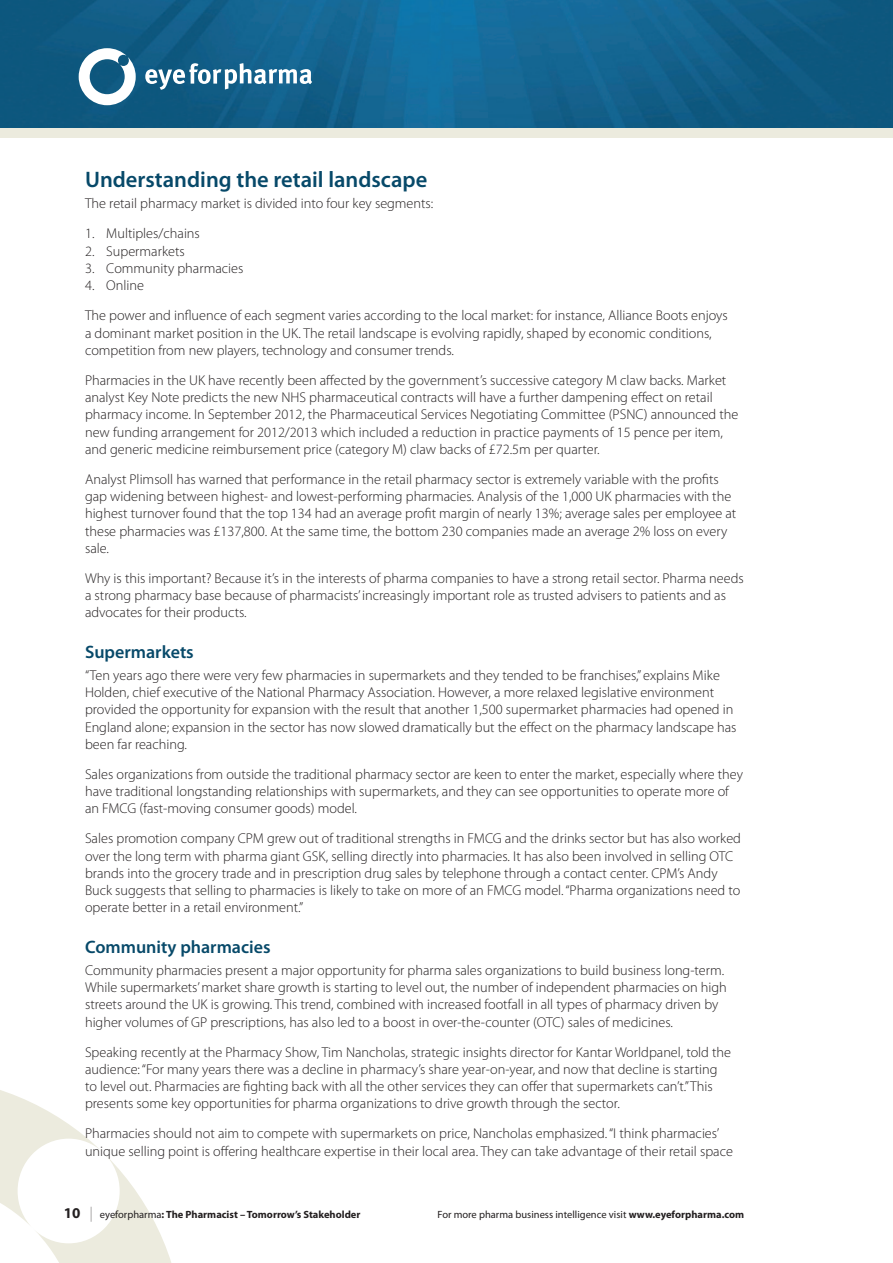
<style>
.page{position:relative;width:893px;height:1263px;background:#fff}
.page>*{position:absolute;margin:0;border:0;box-sizing:border-box;transform-origin:0 0}
.t1{font:600 22.5px "Myriad Pro";color:#074969}
.t2{font:600 18px "Myriad Pro";color:#074969}
.t3{font:300 14.25px/17.2px "Myriad Pro";color:#231f20}
.t4{font:10.5px "Myriad Pro";color:#231f20}
.t5{font:700 10.5px "Myriad Pro";color:#231f20}
.s1{font-size:15px}
.s2{font-weight:300;font-size:15px}
.s3{font-weight:400}
.s4{font-weight:700}
</style>
<div class="page">
<svg style="left:0;top:1090px;width:171px;height:173px"></svg>
<div style="left:0;top:0;width:893px;height:138px;background:#ecebde"></div>
<img style="left:0;top:0;width:892px;height:128px">
<svg style="left:79px;top:48px;width:57px;height:57px;background:#7ca4ba"></svg>
<svg style="left:145px;top:63px;width:167px;height:27px;background:#598eab"></svg>
<hr style="left:892px;top:0;width:1px;height:128px;background:#fff">
<h1 class="t1" style="left:85px;top:165px;width:344px">Understanding the retail landscape</h1>
<p class="t3" style="left:85px;top:195px;width:350px">The retail pharmacy market is divided into four key segments:</p>
<p class="t3" style="left:85px;top:225px;width:116px">1. Multiples/chains</p>
<p class="t3" style="left:85px;top:243px;width:101px">2. Supermarkets</p>
<p class="t3" style="left:85px;top:260px;width:160px">3. Community pharmacies</p>
<p class="t3" style="left:85px;top:271px;width:644px;line-height:30px">4. Online<br>The power and influence of each segment varies according to the local market: for instance, Alliance Boots enjoys</p>
<p class="t3" style="left:85px;top:324px;width:628px">a dominant market position in the UK. The retail landscape is evolving rapidly, shaped by economic conditions, competition from new players, technology and consumer trends.</p>
<p class="t3" style="left:85px;top:372px;width:655px">Pharmacies in the UK have recently been affected by the government’s successive category M claw backs. Market analyst Key Note predicts the new NHS pharmaceutical contracts will have a further dampening effect on retail pharmacy income. In September 2012, the Pharmaceutical Services Negotiating Committee (PSNC) announced the new funding arrangement for 2012/2013 which included a reduction in practice payments of 15 pence per item, and generic medicine reimbursement price (category M) claw backs of £72.5m per quarter.</p>
<p class="t3" style="left:85px;top:471px;width:653px">Analyst Plimsoll has warned that performance in the retail pharmacy sector is extremely variable with the profits gap widening between highest- and lowest-performing pharmacies. Analysis of the 1,000 UK pharmacies with the highest turnover found that the top 134 had an average profit margin of nearly 13%; average sales per employee at these pharmacies was £137,800. At the same time, the bottom 230 companies made an average 2% loss on every sale.</p>
<p class="t3" style="left:85px;top:570px;width:660px">Why is this important? Because it’s in the interests of pharma companies to have a strong retail sector. Pharma needs a strong pharmacy base because of pharmacists’ increasingly important role as trusted advisers to patients and as advocates for their products.</p>
<p class="t2" style="left:85px;top:641px;width:110px">Supermarkets</p>
<p class="t3" style="left:85px;top:667px;width:653px">“Ten years ago there were very few pharmacies in supermarkets and they tended to be franchises,” explains Mike Holden, chief executive of the National Pharmacy Association. However, a more relaxed legislative environment provided the opportunity for expansion with the result that another 1,500 supermarket pharmacies had opened in England alone; expansion in the sector has now slowed dramatically but the effect on the pharmacy landscape has been far reaching.</p>
<p class="t3" style="left:85px;top:766px;width:659px">Sales organizations from outside the traditional pharmacy sector are keen to enter the market, especially where they have traditional longstanding relationships with supermarkets, and they can see opportunities to operate more of an FMCG (fast-moving consumer goods) model.</p>
<p class="t3" style="left:85px;top:830px;width:657px">Sales promotion company CPM grew out of traditional strengths in FMCG and the drinks sector but has also worked over the long term with pharma giant GSK, selling directly into pharmacies. It has also been involved in selling OTC brands into the grocery trade and in prescription drug sales by telephone through a contact center. CPM’s Andy Buck suggests that selling to pharmacies is likely to take on more of an FMCG model. “Pharma organizations need to operate better in a retail environment.”</p>
<p class="t2" style="left:85px;top:936px;width:187px">Community pharmacies</p>
<p class="t3" style="left:85px;top:962px;width:643px">Community pharmacies present a major opportunity for pharma sales organizations to build business long-term.<br>While supermarkets’ market share growth is starting to level out, the number of independent pharmacies on high streets around the UK is growing. This trend, combined with increased footfall in all types of pharmacy driven by higher volumes of GP prescriptions, has also led to a boost in over-the-counter (OTC) sales of medicines.</p>
<p class="t3" style="left:85px;top:1043px;width:647px">Speaking recently at the Pharmacy Show, Tim Nancholas, strategic insights director for Kantar Worldpanel, told the audience: “For many years there was a decline in pharmacy’s share year-on-year, and now that decline is starting to level out. Pharmacies are fighting back with all the other services they can offer that supermarkets can’t.” This presents some key opportunities for pharma organizations to drive growth through the sector.</p>
<p class="t3" style="left:85px;top:1125px;width:649px">Pharmacies should not aim to compete with supermarkets on price, Nancholas emphasized. “I think pharmacies’ unique selling point is offering healthcare expertise in their local area. They can take advantage of their retail space</p>
<p class="t5" style="left:64px;top:1207px;width:298px"><span class="s1">10</span> <span class="s2">|</span> <span class="s3">eyeforpharma</span>: The Pharmacist – Tomorrow’s Stakeholder</p>
<p class="t4" style="left:438px;top:1208px;width:308px">For more pharma business intelligence visit <span class="s4">www.eyeforpharma.com</span></p>
</div>
